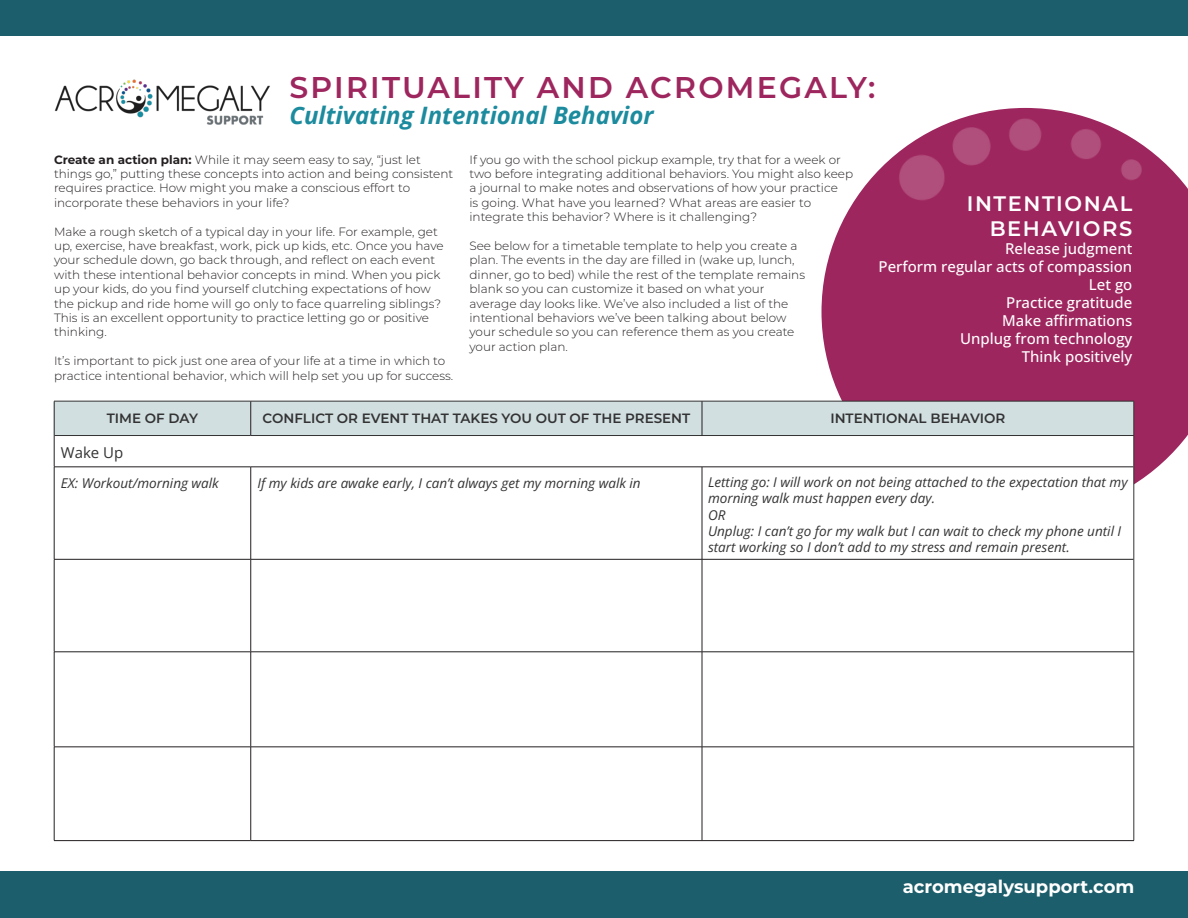
<style>
.page{position:relative;width:1188px;height:918px;background:#fff}
.page>*{position:absolute;margin:0;border:0;box-sizing:border-box;transform-origin:0 0}
.t1{font:600 30px "Montserrat";letter-spacing:.075em;color:#9e265e}
.t2{font:italic 700 24px "Open Sans";color:#1c8b9e}
.t3{font:600 21px/25.5px "Montserrat";letter-spacing:.075em;color:#fff;text-align:right}
.t4{font:700 18px "Montserrat";color:#fff}
.t5{font:15px "Open Sans";color:#fff}
.t6{font:15px "Open Sans";color:#333}
.t7{font:italic 13.5px/16.2px "Open Sans";color:#333}
.t8{font:600 13.5px "Montserrat";color:#333}
.t9{font:300 12px/14.4px "Montserrat";color:#231f20}
.s1{font-weight:700}
</style>
<div class="page">
<div style="left:0;top:872px;width:1188px;height:46px;background:#1c5e6b"></div>
<div style="left:822px;top:153px;width:366px;height:331px;background:#9e265e"></div>
<img style="left:834px;top:107px;width:319px;height:105px">
<div style="left:0;top:0;width:1188px;height:36px;background:#1c5e6b"></div>
<img style="left:54px;top:79px;width:216px;height:46px">
<div style="left:55px;top:402px;width:1079px;height:33px;background:#d2dfe1"></div>
<svg style="left:55px;top:436px;width:1079px;height:404px"></svg>
<hr style="left:54px;top:401px;width:197px;height:1px;background:#333">
<hr style="left:251px;top:401px;width:451px;height:1px;background:#333">
<hr style="left:702px;top:401px;width:432px;height:1px;background:#333">
<hr style="left:1134px;top:401px;width:1px;height:34px;background:#333">
<hr style="left:54px;top:435px;width:197px;height:1px;background:#333">
<hr style="left:251px;top:435px;width:451px;height:1px;background:#333">
<hr style="left:702px;top:435px;width:432px;height:1px;background:#333">
<hr style="left:54px;top:401px;width:1px;height:35px;background:#231f20">
<hr style="left:250px;top:401px;width:1px;height:34px;background:#231f20">
<hr style="left:702px;top:401px;width:1px;height:34px;background:#231f20">
<hr style="left:54px;top:436px;width:1px;height:31px;background:#231f20">
<hr style="left:54px;top:467px;width:197px;height:1px;background:#231f20">
<hr style="left:54px;top:467px;width:1px;height:92px;background:#231f20">
<hr style="left:251px;top:467px;width:451px;height:1px;background:#231f20">
<hr style="left:250px;top:467px;width:1px;height:92px;background:#231f20">
<hr style="left:702px;top:467px;width:432px;height:1px;background:#231f20">
<hr style="left:702px;top:467px;width:1px;height:92px;background:#231f20">
<hr style="left:54px;top:559px;width:197px;height:1px;background:#231f20">
<hr style="left:54px;top:560px;width:1px;height:92px;background:#231f20">
<hr style="left:251px;top:559px;width:451px;height:1px;background:#231f20">
<hr style="left:250px;top:560px;width:1px;height:92px;background:#231f20">
<hr style="left:702px;top:559px;width:432px;height:1px;background:#231f20">
<hr style="left:702px;top:560px;width:1px;height:92px;background:#231f20">
<hr style="left:54px;top:652px;width:197px;height:1px;background:#231f20">
<hr style="left:54px;top:652px;width:1px;height:95px;background:#231f20">
<hr style="left:251px;top:652px;width:451px;height:1px;background:#231f20">
<hr style="left:250px;top:652px;width:1px;height:95px;background:#231f20">
<hr style="left:702px;top:652px;width:432px;height:1px;background:#231f20">
<hr style="left:702px;top:652px;width:1px;height:95px;background:#231f20">
<hr style="left:54px;top:747px;width:197px;height:1px;background:#231f20">
<hr style="left:54px;top:747px;width:1px;height:93px;background:#231f20">
<hr style="left:251px;top:747px;width:451px;height:1px;background:#231f20">
<hr style="left:250px;top:747px;width:1px;height:93px;background:#231f20">
<hr style="left:702px;top:747px;width:432px;height:1px;background:#231f20">
<hr style="left:702px;top:747px;width:1px;height:93px;background:#231f20">
<hr style="left:54px;top:840px;width:197px;height:1px;background:#231f20">
<hr style="left:251px;top:840px;width:451px;height:1px;background:#231f20">
<hr style="left:702px;top:840px;width:432px;height:1px;background:#231f20">
<hr style="left:1134px;top:436px;width:1px;height:31px;background:#333">
<hr style="left:1134px;top:467px;width:1px;height:92px;background:#333">
<hr style="left:1134px;top:559px;width:1px;height:93px;background:#333">
<hr style="left:1134px;top:652px;width:1px;height:95px;background:#333">
<hr style="left:1134px;top:747px;width:1px;height:93px;background:#333">
<p class="t1" style="left:289px;top:66px;width:588px">SPIRITUALITY AND ACROMEGALY:</p>
<p class="t2" style="left:289px;top:98px;width:366px">Cultivating Intentional Behavior</p>
<p class="t9" style="left:54px;top:152px;width:401px"><span class="s1">Create an action plan:</span> While it may seem easy to say, “just let things go,” putting these concepts into action and being consistent requires practice. How might you make a conscious effort to incorporate these behaviors in your life?</p>
<p class="t9" style="left:54px;top:224px;width:391px">Make a rough sketch of a typical day in your life. For example, get up, exercise, have breakfast, work, pick up kids, etc. Once you have your schedule down, go back through, and reflect on each event with these intentional behavior concepts in mind. When you pick up your kids, do you find yourself clutching expectations of how the pickup and ride home will go only to face quarreling siblings?<br>This is an excellent opportunity to practice letting go or positive thinking.</p>
<p class="t9" style="left:54px;top:353px;width:401px">It’s important to pick just one area of your life at a time in which to practice intentional behavior, which will help set you up for success.</p>
<p class="t9" style="left:470px;top:152px;width:385px">If you go with the school pickup example, try that for a week or two before integrating additional behaviors. You might also keep a journal to make notes and observations of how your practice<br>is going. What have you learned? What areas are easier to integrate this behavior? Where is it challenging?</p>
<p class="t9" style="left:470px;top:238px;width:337px">See below for a timetable template to help you create a plan. The events in the day are filled in (wake up, lunch, dinner, go to bed) while the rest of the template remains blank so you can customize it based on what your average day looks like. We’ve also included a list of the intentional behaviors we’ve been talking about below your schedule so you can reference them as you create your action plan.</p>
<p class="t3" style="left:967px;top:189px;width:167px">INTENTIONAL<br>BEHAVIORS</p>
<p class="t5" style="left:1005px;top:238px;width:129px">Release judgment</p>
<p class="t5" style="left:879px;top:256px;width:255px">Perform regular acts of compassion</p>
<p class="t5" style="left:1089px;top:274px;width:45px">Let go</p>
<p class="t5" style="left:1006px;top:292px;width:128px">Practice gratitude</p>
<p class="t5" style="left:1002px;top:310px;width:132px">Make affirmations</p>
<p class="t5" style="left:960px;top:328px;width:174px">Unplug from technology</p>
<p class="t5" style="left:1022px;top:346px;width:112px">Think positively</p>
<p class="t8" style="left:107px;top:409px;width:93px">TIME OF DAY</p>
<p class="t8" style="left:262px;top:409px;width:429px">CONFLICT OR EVENT THAT TAKES YOU OUT OF THE PRESENT</p>
<p class="t8" style="left:830px;top:409px;width:177px">INTENTIONAL BEHAVIOR</p>
<p class="t6" style="left:61px;top:443px;width:64px">Wake Up</p>
<p class="t7" style="left:61px;top:475px;width:159px">EX: Workout/morning walk</p>
<p class="t7" style="left:257px;top:475px;width:385px">If my kids are awake early, I can’t always get my morning walk in</p>
<p class="t7" style="left:708px;top:474px;width:421px">Letting go: I will work on not being attached to the expectation that my morning walk must happen every day.</p>
<p class="t7" style="left:708px;top:506px;width:19px">OR</p>
<p class="t7" style="left:708px;top:522px;width:415px">Unplug: I can’t go for my walk but I can wait to check my phone until I start working so I don’t add to my stress and remain present.</p>
<h3 class="t4" style="left:903px;top:873px;width:233px">acromegalysupport.com</h3>
</div>
